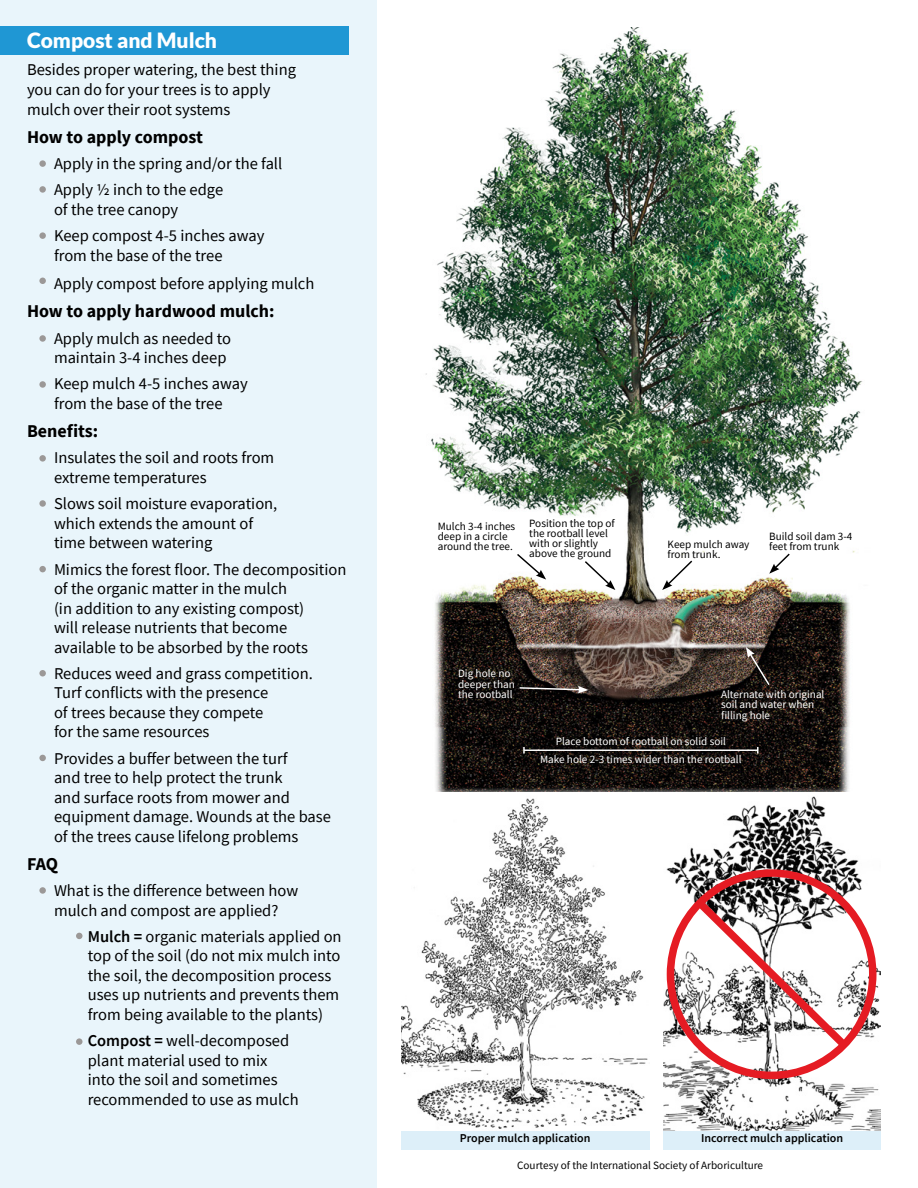
<style>
.page{position:relative;width:918px;height:1188px;background:#fff}
.page>*{position:absolute;margin:0;border:0;box-sizing:border-box;transform-origin:0 0}
.t1{font:900 21px "Lato";color:#fff}
.t2{font:700 18px "Source Sans Pro";color:#000}
.t3{font:16.5px/19.5px "Source Sans Pro";color:#000}
.t4{font:600 12px "Source Sans Pro";color:#000}
.t5{font:11.1px/10.2px "Source Sans Pro";color:#000}
.t6{font:11.1px/10.2px "Source Sans Pro";color:#fff}
.s1{font-weight:600}
</style>
<div class="page">
<div style="left:0;top:0;width:377px;height:1188px;background:#e9f5fb"></div>
<img style="left:425px;top:27px;width:438px;height:765px">
<div style="left:401px;top:1130px;width:248px;height:20px;background:#ddeff9"></div>
<div style="left:664px;top:1130px;width:217px;height:20px;background:#ddeff9"></div>
<svg style="left:583px;top:560px;width:32px;height:30px"></svg>
<svg style="left:662px;top:559px;width:32px;height:31px"></svg>
<svg style="left:769px;top:552px;width:22px;height:22px"></svg>
<svg style="left:746px;top:647px;width:25px;height:40px"></svg>
<svg style="left:518px;top:686px;width:70px;height:7px"></svg>
<svg style="left:516px;top:552px;width:30px;height:28px"></svg>
<hr style="left:524px;top:750px;width:234px;height:1px;background:#fff">
<svg style="left:523px;top:747px;width:2px;height:7px"></svg>
<img style="left:664px;top:796px;width:217px;height:334px">
<img style="left:401px;top:798px;width:247px;height:331px">
<div style="left:667px;top:869px;width:210px;height:210px;border:8px solid #e51b23;border-radius:50%"></div>
<svg style="left:688px;top:892px;width:167px;height:164px"></svg>
<div style="left:0;top:27px;width:348px;height:28px;background:#1f97d4"></div>
<div style="left:39px;top:160px;width:7px;height:7px;background:#9b9897;border-radius:50%"></div>
<div style="left:39px;top:186px;width:7px;height:7px;background:#9b9897;border-radius:50%"></div>
<div style="left:39px;top:232px;width:7px;height:7px;background:#9b9897;border-radius:50%"></div>
<div style="left:39px;top:335px;width:7px;height:7px;background:#9b9897;border-radius:50%"></div>
<div style="left:39px;top:455px;width:7px;height:7px;background:#9b9897;border-radius:50%"></div>
<div style="left:39px;top:278px;width:7px;height:6px;background:#9b9897;border-radius:50%"></div>
<div style="left:39px;top:381px;width:7px;height:7px;background:#9b9897;border-radius:50%"></div>
<div style="left:39px;top:566px;width:7px;height:6px;background:#9b9897;border-radius:50%"></div>
<div style="left:39px;top:755px;width:7px;height:6px;background:#9b9897;border-radius:50%"></div>
<div style="left:76px;top:933px;width:7px;height:6px;background:#9b9897;border-radius:50%"></div>
<div style="left:76px;top:1038px;width:7px;height:7px;background:#9b9897;border-radius:50%"></div>
<div style="left:39px;top:887px;width:7px;height:7px;background:#9b9897;border-radius:50%"></div>
<div style="left:39px;top:670px;width:7px;height:6px;background:#9b9897;border-radius:50%"></div>
<div style="left:39px;top:500px;width:7px;height:7px;background:#9b9897;border-radius:50%"></div>
<p class="t1" style="left:27px;top:28px;width:192px">Compost and Mulch</p>
<p class="t3" style="left:27px;top:60px;width:271px">Besides proper watering, the best thing you can do for your trees is to apply mulch over their root systems</p>
<p class="t2" style="left:27px;top:125px;width:177px">How to apply compost</p>
<p class="t3" style="left:54px;top:150px;width:230px;line-height:26.2px">Apply in the spring and/or the fall<br>Apply ½ inch to the edge</p>
<p class="t3" style="left:54px;top:196px;width:212px;line-height:26.2px">of the tree canopy<br>Keep compost 4-5 inches away</p>
<p class="t3" style="left:54px;top:241px;width:262px;line-height:28.3px">from the base of the tree<br>Apply compost before applying mulch</p>
<p class="t2" style="left:27px;top:299px;width:249px">How to apply hardwood mulch:</p>
<p class="t3" style="left:54px;top:328px;width:179px">Apply mulch as needed to maintain 3-4 inches deep</p>
<p class="t3" style="left:54px;top:374px;width:195px">Keep mulch 4-5 inches away from the base of the tree</p>
<p class="t2" style="left:27px;top:419px;width:73px">Benefits:</p>
<p class="t3" style="left:54px;top:448px;width:222px">Insulates the soil and roots from extreme temperatures</p>
<p class="t3" style="left:54px;top:494px;width:225px">Slows soil moisture evaporation, which extends the amount of time between watering</p>
<p class="t3" style="left:54px;top:559px;width:294px">Mimics the forest floor. The decomposition of the organic matter in the mulch<br>(in addition to any existing compost)<br>will release nutrients that become available to be absorbed by the roots</p>
<p class="t3" style="left:54px;top:663px;width:260px">Reduces weed and grass competition.<br>Turf conflicts with the presence<br>of trees because they compete<br>for the same resources</p>
<p class="t3" style="left:54px;top:748px;width:279px">Provides a buffer between the turf<br>and tree to help protect the trunk<br>and surface roots from mower and equipment damage. Wounds at the base of the trees cause lifelong problems</p>
<p class="t2" style="left:27px;top:852px;width:33px">FAQ</p>
<p class="t3" style="left:54px;top:881px;width:246px">What is the difference between how mulch and compost are applied?</p>
<p class="t3" style="left:88px;top:927px;width:255px"><span class="s1">Mulch =</span> organic materials applied on top of the soil (do not mix mulch into the soil, the decomposition process uses up nutrients and prevents them from being available to the plants)</p>
<p class="t3" style="left:88px;top:1031px;width:213px"><span class="s1">Compost =</span> well-decomposed plant material used to mix into the soil and sometimes recommended to use as mulch</p>
<p class="t5" style="left:438px;top:521px;width:79px">Mulch 3-4 inches deep in a circle around the tree.</p>
<p class="t5" style="left:529px;top:518px;width:87px">Position the top of the rootball level with or slightly above the ground</p>
<p class="t5" style="left:668px;top:539px;width:83px">Keep mulch away from trunk.</p>
<p class="t5" style="left:769px;top:531px;width:85px">Build soil dam 3-4 feet from trunk</p>
<p class="t6" style="left:458px;top:668px;width:58px">Dig hole no deeper than the rootball</p>
<p class="t6" style="left:721px;top:689px;width:105px">Alternate with original soil and water when filling hole</p>
<p class="t6" style="left:540px;top:732px;width:203px;line-height:18px;text-align:center">Place bottom of rootball on solid soil<br>Make hole 2-3 times wider than the rootball</p>
<p class="t4" style="left:460px;top:1131px;width:132px">Proper mulch application</p>
<p class="t4" style="left:701px;top:1131px;width:144px">Incorrect mulch application</p>
<p class="t5" style="left:517px;top:1161px;width:248px">Courtesy of the International Society of Arboriculture</p>
</div>
